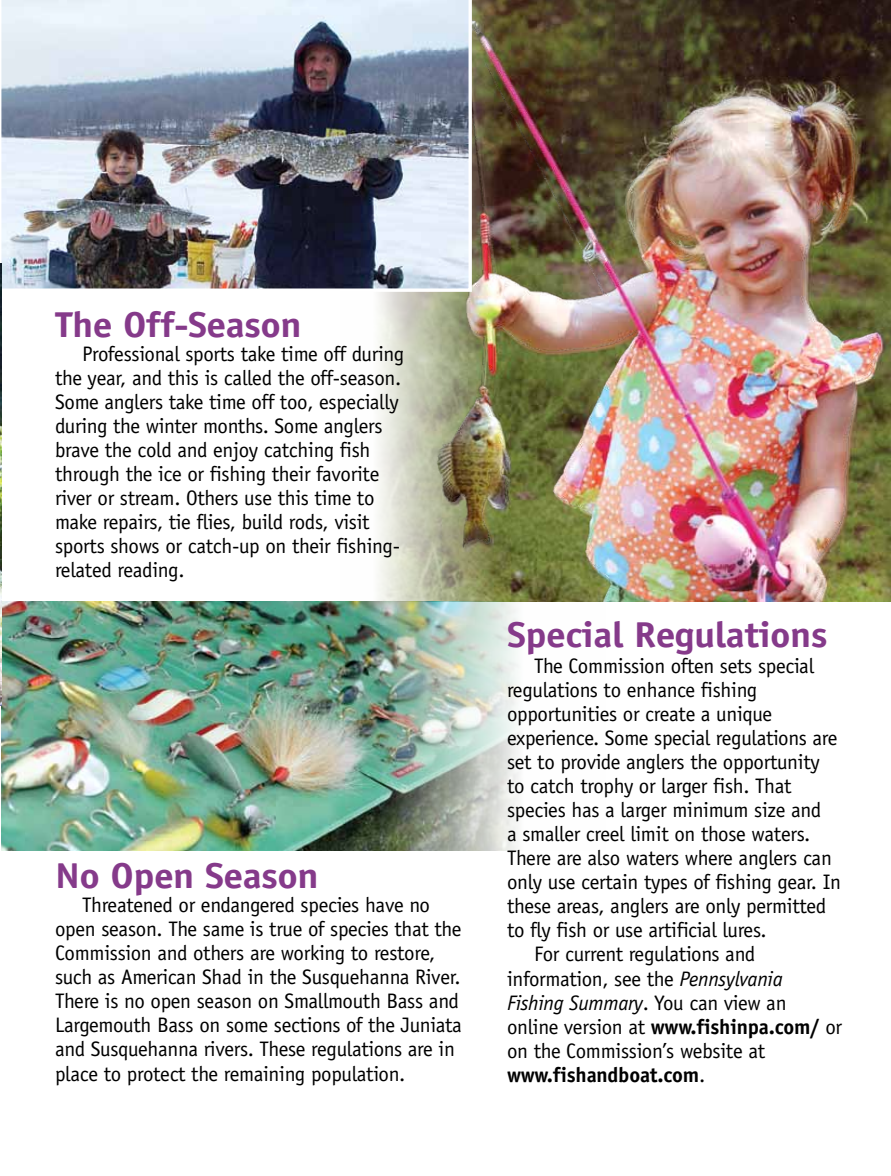
<style>
.page{position:relative;width:891px;height:1176px;background:#fff}
.page>*{position:absolute;margin:0;border:0;box-sizing:border-box;transform-origin:0 0}
.t1{font:700 36px "Officina Sans";letter-spacing:-.015em;color:#853a8a;scale:1.1 1}
.t2{font:21px/24px "Officina Sans";letter-spacing:-.015em;color:#000}
.t3{font:italic 21px "Officina Sans";letter-spacing:-.015em;color:#000}
.t4{font:700 21px "Officina Sans";letter-spacing:-.01em;color:#000}
.s1{font-style:italic}
.s2{font-style:normal}
.s3{font-weight:700}
.s4{font-weight:400}
</style>
<div class="page">
<img style="left:378px;top:0;width:513px;height:601px">
<img style="left:437px;top:20px;width:443px;height:581px">
<img style="left:1px;top:601px;width:605px;height:249px">
<img style="left:0;top:0;width:472px;height:292px">
<img style="left:0;top:264px;width:2px;height:441px">
<h1 class="t1" style="left:55px;top:302px;width:226px">The Off-Season</h1>
<p class="t2" style="left:55px;top:342px;width:351px;text-indent:27px">Professional sports take time off during the year, and this is called the off-season.<br>Some anglers take time off too, especially during the winter months. Some anglers brave the cold and enjoy catching fish through the ice or fishing their favorite river or stream. Others use this time to make repairs, tie flies, build rods, visit sports shows or catch-up on their fishing&shy;related reading.</p>
<h1 class="t1" style="left:55px;top:853px;width:241px">N o Open Season</h1>
<p class="t2" style="left:55px;top:893px;width:408px;text-indent:27px">Threatened or endangered species have no open season. The same is true of species that the Commission and others are working to restore, such as American Shad in the Susquehanna River.<br>There is no open season on Smallmouth Bass and Largemouth Bass on some sections of the Juniata and Susquehanna rivers. These regulations are in place to protect the remaining population.</p>
<h1 class="t1" style="left:507px;top:612px;width:293px">Special Regulations</h1>
<p class="t2" style="left:534px;top:654px;width:282px">The Commission often sets special</p>
<p class="t2" style="left:507px;top:678px;width:252px">regulations to enhance fishing</p>
<p class="t2" style="left:507px;top:702px;width:267px">opportunities or create a unique</p>
<p class="t2" style="left:507px;top:726px;width:332px">experience. Some special regulations are</p>
<p class="t2" style="left:507px;top:750px;width:314px">set to provide anglers the opportunity</p>
<p class="t2" style="left:507px;top:774px;width:286px">to catch trophy or larger fish. That</p>
<p class="t2" style="left:507px;top:798px;width:316px">species has a larger minimum size and</p>
<p class="t2" style="left:507px;top:822px;width:305px">a smaller creel limit on those waters.</p>
<p class="t2" style="left:507px;top:846px;width:326px">There are also waters where anglers can</p>
<p class="t2" style="left:507px;top:870px;width:336px">only use certain types of fishing gear. In</p>
<p class="t2" style="left:507px;top:894px;width:321px">these areas, anglers are only permitted</p>
<p class="t2" style="left:507px;top:918px;width:261px">to fly fish or use artificial lures.</p>
<p class="t2" style="left:534px;top:942px;width:223px">For current regulations and</p>
<p class="t2" style="left:507px;top:966px;width:277px">information, see the <span class="s1">Pennsylvania</span></p>
<p class="t3" style="left:507px;top:989px;width:281px">Fishing Summary<span class="s2">. You can view an</span></p>
<p class="t2" style="left:507px;top:1014px;width:337px">online version at <span class="s3">www.fishinpa.com/</span> or</p>
<p class="t2" style="left:507px;top:1038px;width:260px">on the Commission’s website at</p>
<p class="t4" style="left:507px;top:1060px;width:200px">www.fishandboat.com<span class="s4">.</span></p>
</div>
